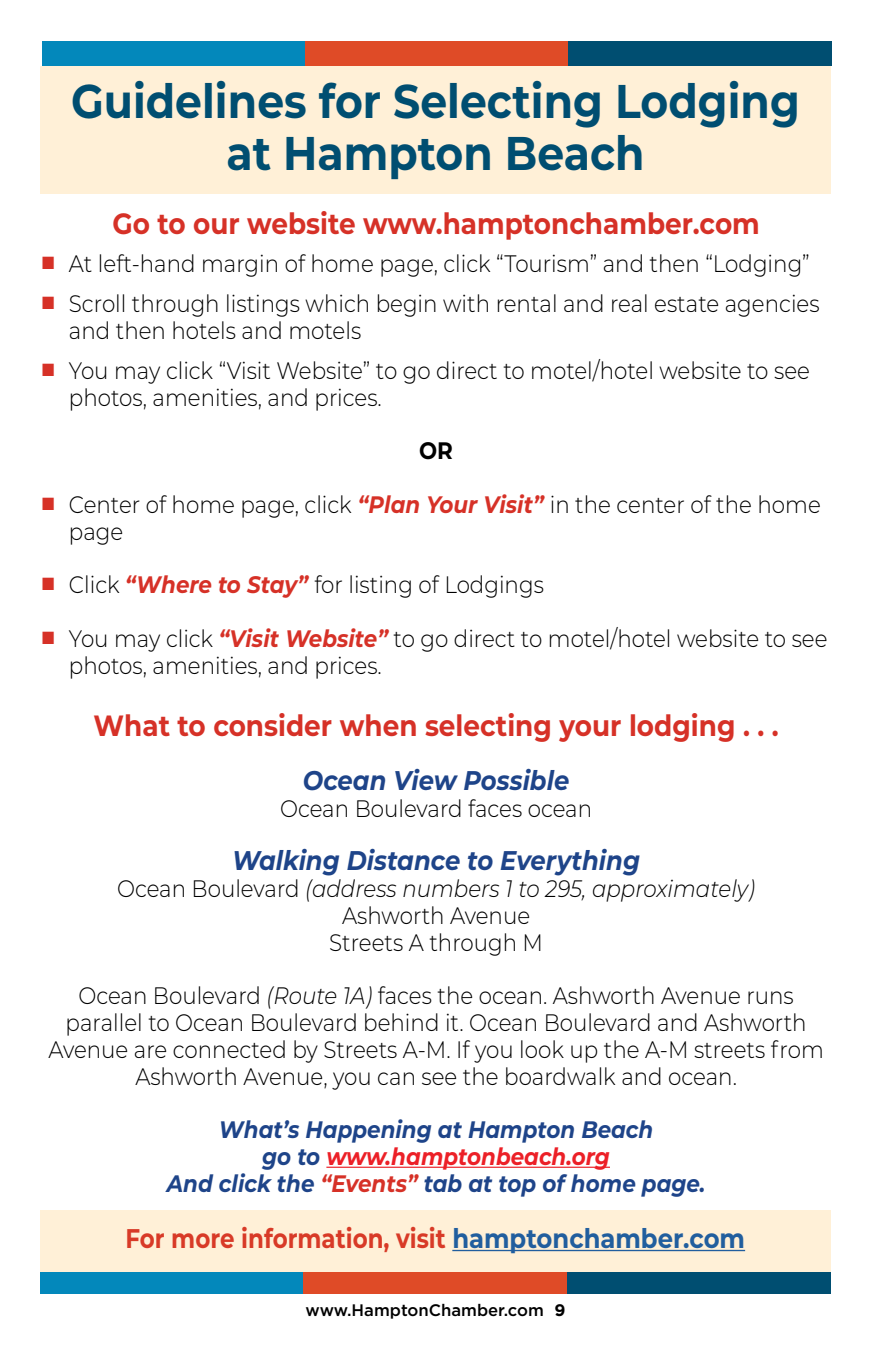
<style>
.page{position:relative;width:871px;height:1357px;background:#fff}
.page>*{position:absolute;margin:0;border:0;box-sizing:border-box;transform-origin:0 0}
.t1{font:700 47.25px/51.8px "Montserrat";color:#004e71;text-align:center;scale:.9 1}
.t2{font:700 29.25px "Montserrat";color:#d63127;scale:.9 1}
.t3{font:italic 700 27px "Montserrat";color:#1e4489;scale:.9 1}
.t4{font:700 27px "Montserrat";color:#d83a27;scale:.85 1}
.t5{font:300 23.85px/26.8px "Montserrat";color:#000;scale:.9 1}
.t6{font:italic 700 23.85px/26.8px "Montserrat";color:#1e4489;text-align:center;scale:.9 1}
.t7{font:700 23.85px "Montserrat";color:#000;scale:.9 1}
.t8{font:500 16.65px "Gotham";color:#000}
.s1{color:#d63127}
.s2{font-weight:700;font-style:italic;color:#d63127}
.s3{font-style:italic}
.s4{color:#ec2027}
.s5{color:#215e9e}
.s6{font-weight:700}
</style>
<div class="page">
<div style="left:40px;top:1210px;width:790px;height:62px;background:#fff0d7"></div>
<div style="left:40px;top:66px;width:790px;height:128px;background:#fff0d7"></div>
<div style="left:41px;top:1272px;width:263px;height:22px;background:#0388bb"></div>
<div style="left:304px;top:1272px;width:263px;height:22px;background:#df4b27"></div>
<div style="left:567px;top:1272px;width:263px;height:22px;background:#004e71"></div>
<hr style="left:452px;top:1250px;width:293px;height:1px;background:#215e9e">
<div style="left:42px;top:42px;width:263px;height:24px;background:#0388bb"></div>
<div style="left:305px;top:42px;width:264px;height:24px;background:#df4b27"></div>
<div style="left:569px;top:42px;width:263px;height:24px;background:#004e71"></div>
<hr style="left:326px;top:1166px;width:284px;height:2px;background:#ec2027">
<h1 class="t1" style="left:71px;top:73px;width:811px">Guidelines for Selecting Lodging at Hampton Beach</h1>
<p class="t2" style="left:112px;top:202px;width:721px">Go to our website www.hamptonchamber.com</p>
<p class="t5" style="left:42px;top:249px;width:854px"><span class="s1">■</span> At left-hand margin of home page, click “Tourism” and then “Lodging”</p>
<p class="t5" style="left:69px;top:289px;width:835px;text-indent:-27px"><span class="s1">■</span> Scroll through listings which begin with rental and real estate agencies and then hotels and motels</p>
<p class="t5" style="left:69px;top:356px;width:825px;text-indent:-27px"><span class="s1">■</span> You may click “Visit Website” to go direct to motel/hotel website to see photos, amenities, and prices.</p>
<p class="t7" style="left:419px;top:434px;width:39px">OR</p>
<p class="t5" style="left:69px;top:490px;width:837px;text-indent:-27px"><span class="s1">■</span> Center of home page, click <span class="s2">“Plan Your Visit”</span> in the center of the home page</p>
<p class="t5" style="left:42px;top:571px;width:559px"><span class="s1">■</span> Click <span class="s2">“Where to Stay”</span> for listing of Lodgings</p>
<p class="t5" style="left:69px;top:624px;width:844px;text-indent:-27px"><span class="s1">■</span> You may click <span class="s2">“Visit Website”</span> to go direct to motel/hotel website to see photos, amenities, and prices.</p>
<p class="t2" style="left:94px;top:705px;width:762px">What to consider when selecting your lodging . . .</p>
<p class="t3" style="left:303px;top:761px;width:297px">Ocean View Possible</p>
<p class="t5" style="left:280px;top:794px;width:348px">Ocean Boulevard faces ocean</p>
<p class="t3" style="left:232px;top:841px;width:455px">Walking Distance to Everything</p>
<p class="t5" style="left:117px;top:874px;width:710px;text-align:center">Ocean Boulevard <span class="s3">(address numbers 1 to 295, approximately)<br></span>Ashworth Avenue<br>Streets A through M</p>
<p class="t5" style="left:48px;top:981px;width:863px;text-align:center">Ocean Boulevard <span class="s3">(Route 1A)</span> faces the ocean. Ashworth Avenue runs parallel to Ocean Boulevard behind it. Ocean Boulevard and Ashworth Avenue are connected by Streets A-M. If you look up the A-M streets from Ashworth Avenue, you can see the boardwalk and ocean.</p>
<p class="t6" style="left:167px;top:1115px;width:600px">What’s Happening at Hampton Beach<br>go to <span class="s4">www.hamptonbeach.org<br></span>And click the <span class="s1">“Events”</span> tab at top of home page.</p>
<p class="t4" style="left:125px;top:1219px;width:730px">For more information, visit <span class="s5">hamptonchamber.com</span></p>
<p class="t8" style="left:306px;top:1300px;width:261px">www.HamptonChamber.com <span class="s6">9</span></p>
</div>
